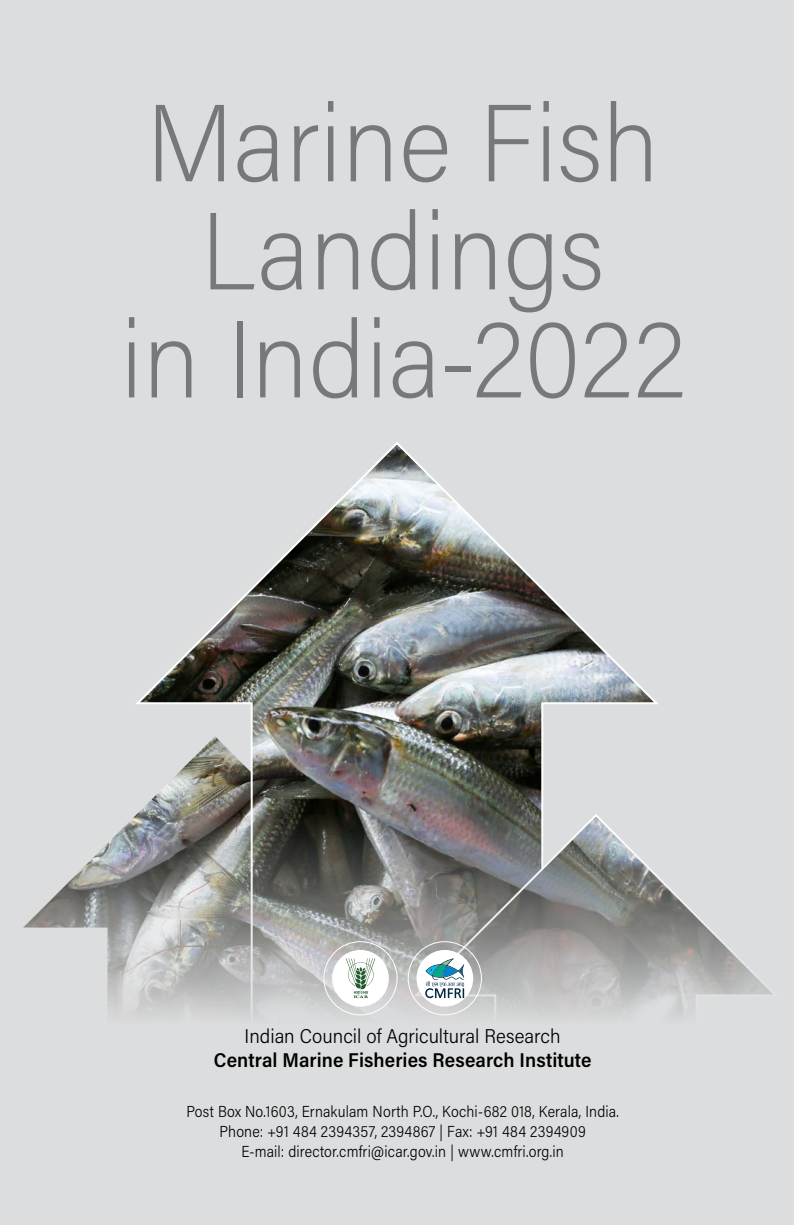
<style>
.page{position:relative;width:794px;height:1225px;background:#dcddde}
.page>*{position:absolute;margin:0;border:0;box-sizing:border-box;transform-origin:0 0}
.t1{font:200 110px/108px "Acumin Pro Semi Cond";color:#77787b;text-align:center}
.t2{font:600 20px "Acumin Pro Semi Cond";letter-spacing:.005em;color:#000}
.t3{font:300 20px "Acumin Pro Semi Cond";color:#000}
.t4{font:300 16px/20px "Acumin Pro Semi Cond";letter-spacing:.015em;color:#000;text-align:center;scale:.95 1}
</style>
<div class="page">
<img style="left:136px;top:442px;width:522px;height:347px">
<svg style="left:23px;top:789px;width:749px;height:227px"></svg>
<div style="left:324px;top:941px;width:73px;height:74px;border:1px solid #fff;border-radius:50%"></div>
<div style="left:332px;top:950px;width:57px;height:56px;background:#fff;border-radius:50%"></div>
<svg style="left:346px;top:958px;width:29px;height:40px"></svg>
<div style="left:408px;top:941px;width:74px;height:74px;border:1px solid #fff;border-radius:50%"></div>
<div style="left:416px;top:950px;width:57px;height:56px;background:#fff;border-radius:50%"></div>
<svg style="left:425px;top:958px;width:39px;height:40px"></svg>
<h1 class="t1" style="left:120px;top:85px;width:566px">Marine Fish<br>Landings<br>in India-2022</h1>
<p class="t3" style="left:245px;top:1022px;width:318px">Indian Council of Agricultural Research</p>
<p class="t2" style="left:214px;top:1046px;width:379px">Central Marine Fisheries Research Institute</p>
<p class="t4" style="left:186px;top:1100px;width:457px">Post Box No.1603, Ernakulam North P.O., Kochi-682 018, Kerala, India.<br>Phone: +91 484 2394357, 2394867 | Fax: +91 484 2394909<br>E-mail: director.cmfri@icar.gov.in | www.cmfri.org.in</p>
</div>
